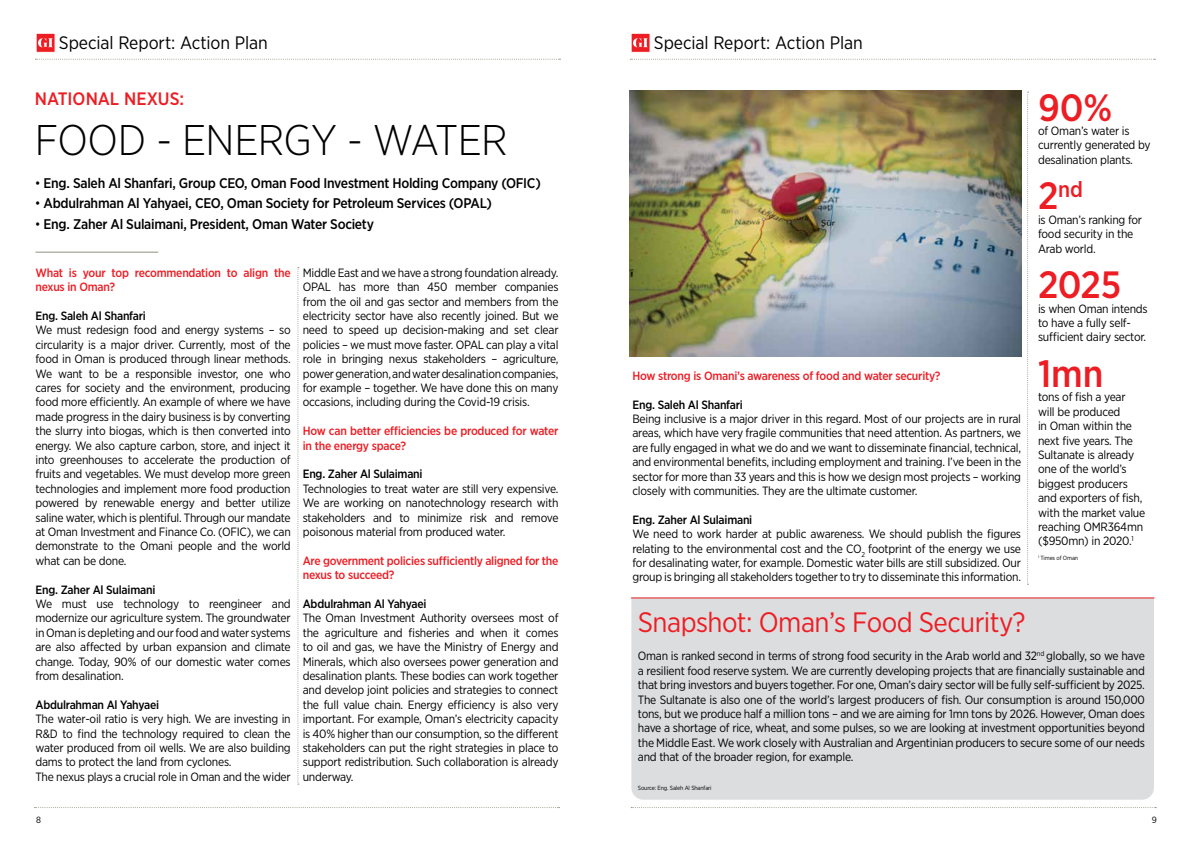
<style>
.page{position:relative;width:1191px;height:842px;background:#fff}
.page>*{position:absolute;margin:0;border:0;box-sizing:border-box;transform-origin:0 0}
.t1{font:300 42.8px "Gotham Narrow";letter-spacing:-.02em;color:#000}
.t2{font:500 38px "Gotham Narrow";letter-spacing:-.005em;color:#ed1d24}
.t3{font:28px "Gotham Narrow";letter-spacing:-.02em;color:#ed1d24}
.t4{font:500 22.2px "Gotham Narrow";color:#ed1d24}
.t5{font:18px "Gotham Narrow";letter-spacing:-.005em;color:#000}
.t6{font:500 18px "Gotham Narrow";color:#ed1d24}
.t7{font:500 14px "Gotham Narrow";letter-spacing:-.02em;color:#000}
.t8{font:12px/14.4px "Gotham Narrow";letter-spacing:-.02em;color:#000;text-align:justify}
.t9{font:500 12px/14.4px "Gotham Narrow";letter-spacing:-.02em;color:#ed1d24}
.t10{font:500 12px "Gotham Narrow";letter-spacing:-.02em;color:#000}
.t11{font:9px "Gotham Narrow";color:#000}
.t12{font:6px "Gotham Narrow";letter-spacing:-.02em;color:#000}
.s1{font-weight:300}
.s2{font-size:38px}
</style>
<div class="page">
<svg style="left:34px;top:807px;width:525px;height:1px"></svg>
<svg style="left:631px;top:807px;width:525px;height:1px"></svg>
<div style="left:631px;top:598px;width:523px;height:202px;background:#dcddde"></div>
<hr style="left:35px;top:252px;width:123px;height:1px;background:#918f7f">
<svg style="left:297px;top:267px;width:2px;height:517px"></svg>
<svg style="left:1027px;top:92px;width:1px;height:493px"></svg>
<hr style="left:631px;top:597px;width:523px;height:1px;background:#ed1d24">
<img style="left:630px;top:91px;width:391px;height:265px">
<svg style="left:35px;top:59px;width:525px;height:1px"></svg>
<svg style="left:630px;top:59px;width:525px;height:1px"></svg>
<div style="left:36px;top:33px;width:19px;height:19px;background:#ed1d24"></div>
<svg style="left:38px;top:38px;width:15px;height:9px"></svg>
<div style="left:631px;top:33px;width:19px;height:19px;background:#ed1d24"></div>
<svg style="left:633px;top:38px;width:15px;height:9px"></svg>
<h3 class="t5" style="left:59px;top:31px;width:210px">Special Report: Action Plan</h3>
<h3 class="t5" style="left:654px;top:31px;width:210px">Special Report: Action Plan</h3>
<h3 class="t6" style="left:35px;top:87px;width:151px">NATIONAL NEXUS:</h3>
<h1 class="t1" style="left:35px;top:113px;width:474px">FOOD - ENERGY - WATER</h1>
<p class="t7" style="left:35px;top:174px;width:507px"><span class="s1">•</span> Eng. Saleh Al Shanfari, Group CEO, Oman Food Investment Holding Company (OFIC)</p>
<p class="t7" style="left:35px;top:195px;width:458px"><span class="s1">•</span> Abdulrahman Al Yahyaei, CEO, Oman Society for Petroleum Services (OPAL)</p>
<p class="t7" style="left:35px;top:215px;width:341px"><span class="s1">•</span> Eng. Zaher Al Sulaimani, President, Oman Water Society</p>
<p class="t9" style="left:35px;top:265px;width:257px">What is your top recommendation to align the nexus in Oman?</p>
<p class="t10" style="left:35px;top:308px;width:112px">Eng. Saleh Al Shanfari</p>
<p class="t8" style="left:35px;top:323px;width:257px">We must redesign food and energy systems – so circularity is a major driver. Currently, most of the food in Oman is produced through linear methods.<br>We want to be a responsible investor, one who cares for society and the environment, producing food more efficiently. An example of where we have made progress in the dairy business is by converting the slurry into biogas, which is then converted into energy. We also capture carbon, store, and inject it into greenhouses to accelerate the production of fruits and vegetables. We must develop more green technologies and implement more food production powered by renewable energy and better utilize saline water, which is plentiful. Through our mandate at Oman Investment and Finance Co. (OFIC), we can demonstrate to the Omani people and the world what can be done.</p>
<p class="t10" style="left:35px;top:582px;width:121px">Eng. Zaher Al Sulaimani</p>
<p class="t8" style="left:35px;top:596px;width:257px">We must use technology to reengineer and modernize our agriculture system. The groundwater in Oman is depleting and our food and water systems are also affected by urban expansion and climate change. Today, 90% of our domestic water comes from desalination.</p>
<p class="t10" style="left:35px;top:697px;width:125px">Abdulrahman Al Yahyaei</p>
<p class="t8" style="left:35px;top:711px;width:257px;text-align:left">The water-oil ratio is very high. We are investing in R&amp;D to find the technology required to clean the water produced from oil wells. We are also building dams to protect the land from cyclones.<br>The nexus plays a crucial role in Oman and the wider</p>
<p class="t8" style="left:303px;top:265px;width:257px">Middle East and we have a strong foundation already.<br>OPAL has more than 450 member companies from the oil and gas sector and members from the electricity sector have also recently joined. But we need to speed up decision-making and set clear policies – we must move faster. OPAL can play a vital role in bringing nexus stakeholders – agriculture, power generation, and water desalination companies, for example – together. We have done this on many occasions, including during the Covid-19 crisis.</p>
<p class="t9" style="left:303px;top:423px;width:257px">How can better efficiencies be produced for water in the energy space?</p>
<p class="t10" style="left:303px;top:466px;width:121px">Eng. Zaher Al Sulaimani</p>
<p class="t8" style="left:303px;top:481px;width:257px">Technologies to treat water are still very expensive.<br>We are working on nanotechnology research with stakeholders and to minimize risk and remove poisonous material from produced water.</p>
<p class="t9" style="left:303px;top:553px;width:257px">Are government policies sufficiently aligned for the nexus to succeed?</p>
<p class="t10" style="left:303px;top:596px;width:125px">Abdulrahman Al Yahyaei</p>
<p class="t8" style="left:303px;top:611px;width:257px">The Oman Investment Authority oversees most of the agriculture and fisheries and when it comes to oil and gas, we have the Ministry of Energy and Minerals, which also oversees power generation and desalination plants. These bodies can work together and develop joint policies and strategies to connect the full value chain. Energy efficiency is also very important. For example, Oman’s electricity capacity is 40% higher than our consumption, so the different stakeholders can put the right strategies in place to support redistribution. Such collaboration is already underway.</p>
<h2 class="t2" style="left:1038px;top:83px;width:76px">90%</h2>
<p class="t8" style="left:1038px;top:123px;width:114px;text-align:left">of Oman’s water is currently generated by desalination plants.</p>
<h3 class="t4" style="left:1038px;top:175px;width:47px"><span class="s2">2</span>nd</h3>
<p class="t8" style="left:1038px;top:212px;width:106px;text-align:left">is Oman’s ranking for food security in the<br>Arab world.</p>
<h2 class="t2" style="left:1038px;top:261px;width:85px">2025</h2>
<p class="t8" style="left:1038px;top:301px;width:111px;text-align:left">is when Oman intends to have a fully self&shy;sufficient dairy sector.</p>
<h2 class="t2" style="left:1038px;top:349px;width:67px">1mn</h2>
<p class="t8" style="left:1038px;top:390px;width:109px;text-align:left">tons of fish a year will be produced<br>in Oman within the next five years. The<br>Sultanate is already one of the world’s biggest producers and exporters of fish, with the market value reaching OMR364mn ($950mn) in 2020.<sup>1</sup></p>
<p class="t12" style="left:1038px;top:554px;width:42px"><sup>1</sup> Times of Oman</p>
<p class="t9" style="left:632px;top:368px;width:310px">How strong is Omani’s awareness of food and water security?</p>
<p class="t10" style="left:632px;top:397px;width:112px">Eng. Saleh Al Shanfari</p>
<p class="t8" style="left:632px;top:411px;width:390px">Being inclusive is a major driver in this regard. Most of our projects are in rural areas, which have very fragile communities that need attention. As partners, we are fully engaged in what we do and we want to disseminate financial, technical, and environmental benefits, including employment and training. I’ve been in the sector for more than 33 years and this is how we design most projects – working closely with communities. They are the ultimate customer.</p>
<p class="t10" style="left:632px;top:512px;width:121px">Eng. Zaher Al Sulaimani</p>
<p class="t8" style="left:632px;top:526px;width:390px">We need to work harder at public awareness. We should publish the figures relating to the environmental cost and the CO<sub>2</sub> footprint of the energy we use for desalinating water, for example. Domestic water bills are still subsidized. Our group is bringing all stakeholders together to try to disseminate this information.</p>
<h3 class="t3" style="left:638px;top:604px;width:389px">Snapshot: Oman’s Food Security?</h3>
<p class="t8" style="left:638px;top:649px;width:508px">Oman is ranked second in terms of strong food security in the Arab world and 32<sup>nd</sup> globally, so we have a resilient food reserve system. We are currently developing projects that are financially sustainable and that bring investors and buyers together. For one, Oman’s dairy sector will be fully self-sufficient by 2025.<br>The Sultanate is also one of the world’s largest producers of fish. Our consumption is around 150,000 tons, but we produce half a million tons – and we are aiming for 1mn tons by 2026. However, Oman does have a shortage of rice, wheat, and some pulses, so we are looking at investment opportunities beyond the Middle East. We work closely with Australian and Argentinian producers to secure some of our needs and that of the broader region, for example.</p>
<p class="t12" style="left:638px;top:784px;width:75px">Source: Eng. Saleh Al Shanfari</p>
<p class="t11" style="left:36px;top:814px;width:6px">8</p>
<p class="t11" style="left:1152px;top:814px;width:7px">9</p>
</div>
